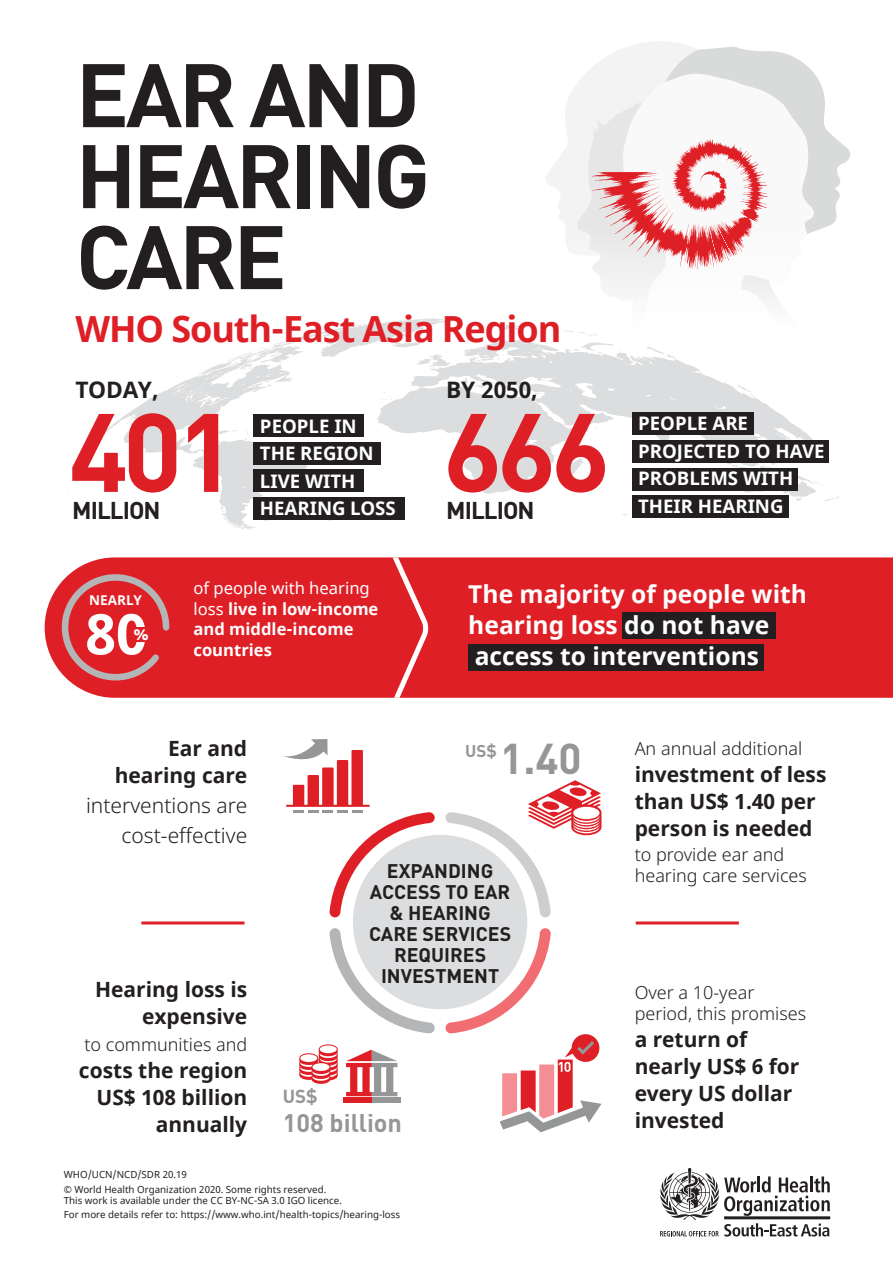
<style>
.page{position:relative;width:893px;height:1263px;background:#fff}
.page>*{position:absolute;margin:0;border:0;box-sizing:border-box;transform-origin:0 0}
.t1{font:700 109.5px "DIN Pro";letter-spacing:-.05em;color:#df1f26}
.t2{font:700 88.5px/81px "DIN Pro";letter-spacing:-.04em;color:#231f20;text-align:justify}
.t3{font:700 56.1px "Noto Sans";color:#fff}
.t4{font:700 42.6px "DIN";color:#949698}
.t5{font:700 36px "Noto Sans";letter-spacing:-.03em;color:#df1f26}
.t6{font:700 25.2px "DIN";color:#949698}
.t7{font:700 24.6px/31.2px "Noto Sans";color:#fff}
.t8{font:700 24px "DIN Pro";letter-spacing:-.04em;color:#231f20}
.t9{font:700 22.65px "Noto Sans";letter-spacing:-.005em;color:#231f20}
.t10{font:700 21px/27px "Noto Sans";color:#231f20;text-align:right}
.t11{font:300 21px/30px "Noto Sans";color:#231f20;text-align:right}
.t12{font:700 19.5px/21px "DIN";color:#231f20;text-align:center}
.t13{font:700 18.6px/27.5px "Noto Sans";color:#fff}
.t14{font:700 18.6px "DIN";color:#949698}
.t15{font:300 18px/21px "Noto Sans";color:#231f20}
.t16{font:700 17.1px "Noto Sans";color:#fff}
.t17{font:700 16.95px "DIN";color:#949698}
.t18{font:700 16.65px/20.4px "Noto Sans";color:#fff}
.t19{font:700 13.5px "Noto Sans";color:#fff}
.t20{font:9.75px/14.7px "Noto Sans";color:#231f20}
.s1{font-weight:400}
</style>
<div class="page">
<div style="left:45px;top:557px;width:848px;height:141px;background:#df1f26"></div>
<svg style="left:388px;top:557px;width:45px;height:141px;background:#e33b41"></svg>
<svg style="left:67px;top:318px;width:773px;height:212px"></svg>
<svg style="left:58px;top:571px;width:115px;height:113px;background:#d9383e"></svg>
<div style="left:133px;top:627px;width:15px;height:15px;background:#df1f26"></div>
<div style="left:353px;top:835px;width:174px;height:174px;background:#dcddde;border-radius:50%"></div>
<svg style="left:446px;top:928px;width:155px;height:204px"></svg>
<svg style="left:329px;top:928px;width:106px;height:106px"></svg>
<svg style="left:283px;top:739px;width:152px;height:178px"></svg>
<svg style="left:446px;top:780px;width:155px;height:137px"></svg>
<div style="left:372px;top:1097px;width:29px;height:6px;background:#949698"></div>
<div style="left:343px;top:1097px;width:29px;height:6px;background:#df1f26"></div>
<svg style="left:346px;top:1050px;width:51px;height:46px"></svg>
<svg style="left:299px;top:1044px;width:39px;height:40px"></svg>
<hr style="left:636px;top:921px;width:103px;height:3px;background:#df1f26">
<hr style="left:141px;top:921px;width:103px;height:3px;background:#df1f26">
<div style="left:253px;top:414px;width:111px;height:23px;background:#231f20"></div>
<div style="left:253px;top:442px;width:128px;height:23px;background:#231f20"></div>
<div style="left:253px;top:470px;width:111px;height:22px;background:#231f20"></div>
<div style="left:253px;top:497px;width:152px;height:23px;background:#231f20"></div>
<div style="left:632px;top:412px;width:122px;height:23px;background:#231f20"></div>
<div style="left:632px;top:440px;width:197px;height:23px;background:#231f20"></div>
<div style="left:632px;top:468px;width:166px;height:22px;background:#231f20"></div>
<div style="left:632px;top:495px;width:156px;height:23px;background:#231f20"></div>
<div style="left:622px;top:613px;width:153px;height:26px;background:#231f20"></div>
<div style="left:469px;top:644px;width:295px;height:26px;background:#231f20"></div>
<svg style="left:545px;top:41px;width:142px;height:290px"></svg>
<svg style="left:648px;top:46px;width:203px;height:286px"></svg>
<svg style="left:574px;top:94px;width:27px;height:238px;fill:#f3f3f3"></svg>
<svg style="left:601px;top:73px;width:214px;height:259px"></svg>
<svg style="left:592px;top:139px;width:176px;height:130px"></svg>
<svg style="left:660px;top:1168px;width:170px;height:68px"></svg>
<hr style="left:724px;top:1216px;width:106px;height:3px;background:#231f20">
<h2 class="t2" style="left:76px;top:51px;width:355px">EAR AND HEARING CARE</h2>
<h3 class="t5" style="left:75px;top:304px;width:487px">WHO South-East Asia Region</h3>
<h3 class="t9" style="left:75px;top:374px;width:85px">TODAY,</h3>
<h1 class="t1" style="left:69px;top:378px;width:169px">401</h1>
<h3 class="t8" style="left:72px;top:494px;width:90px">MILLION</h3>
<h3 class="t13" style="left:260px;top:413px;width:137px">PEOPLE IN<br>THE REGION<br>LIVE WITH<br>HEARING LOSS</h3>
<h3 class="t9" style="left:446px;top:374px;width:93px">BY 2050,</h3>
<h1 class="t1" style="left:443px;top:378px;width:169px">666</h1>
<h3 class="t8" style="left:446px;top:494px;width:90px">MILLION</h3>
<h3 class="t13" style="left:638px;top:410px;width:188px">PEOPLE ARE<br>PROJECTED TO HAVE<br>PROBLEMS WITH<br>THEIR HEARING</h3>
<h3 class="t19" style="left:89px;top:591px;width:54px">NEARLY</h3>
<h3 class="t3" style="left:85px;top:594px;width:63px">80</h3>
<h3 class="t16" style="left:134px;top:622px;width:17px">%</h3>
<h3 class="t18" style="left:193px;top:578px;width:186px"><span class="s1">of people with hearing loss</span> live in low-income and middle-income countries</h3>
<h3 class="t7" style="left:468px;top:579px;width:340px">The majority of people with hearing loss do not have access to interventions</h3>
<h3 class="t10" style="left:115px;top:735px;width:134px">Ear and hearing care</h3>
<h3 class="t11" style="left:86px;top:791px;width:163px">interventions are cost-effective</h3>
<h3 class="t10" style="left:95px;top:977px;width:154px">Hearing loss is expensive</h3>
<h3 class="t15" style="left:84px;top:1035px;width:164px">to communities and</h3>
<h3 class="t10" style="left:79px;top:1058px;width:170px">costs the region<br>US$ 108 billion annually</h3>
<h3 class="t17" style="left:465px;top:740px;width:33px">US$</h3>
<h3 class="t4" style="left:500px;top:731px;width:83px">1.40</h3>
<h3 class="t12" style="left:369px;top:860px;width:144px">EXPANDING<br>ACCESS TO EAR &amp; HEARING<br>CARE SERVICES<br>REQUIRES<br>INVESTMENT</h3>
<h3 class="t14" style="left:283px;top:1084px;width:36px">US$</h3>
<h3 class="t6" style="left:283px;top:1107px;width:121px">108 billion</h3>
<p class="t20" style="left:64px;top:1168px;width:264px">WHO/UCN/NCD/SDR 20.19<br>© World Health Organization 2020. Some rights reserved.</p>
<p class="t20" style="left:64px;top:1193px;width:338px">This work is available under the CC BY-NC-SA 3.0 IGO licence.<br>For more details refer to: https://www.who.int/health-topics/hearing-loss</p>
<h3 class="t15" style="left:635px;top:738px;width:169px">An annual additional</h3>
<h3 class="t10" style="left:635px;top:761px;width:193px;text-align:left">investment of less than US$ 1.40 per person is needed</h3>
<h3 class="t15" style="left:635px;top:845px;width:174px">to provide ear and hearing care services</h3>
<h3 class="t15" style="left:635px;top:982px;width:173px">Over a 10-year period, this promises</h3>
<h3 class="t10" style="left:635px;top:1026px;width:166px;text-align:left">a return of nearly US$ 6 for every US dollar invested</h3>
</div>
